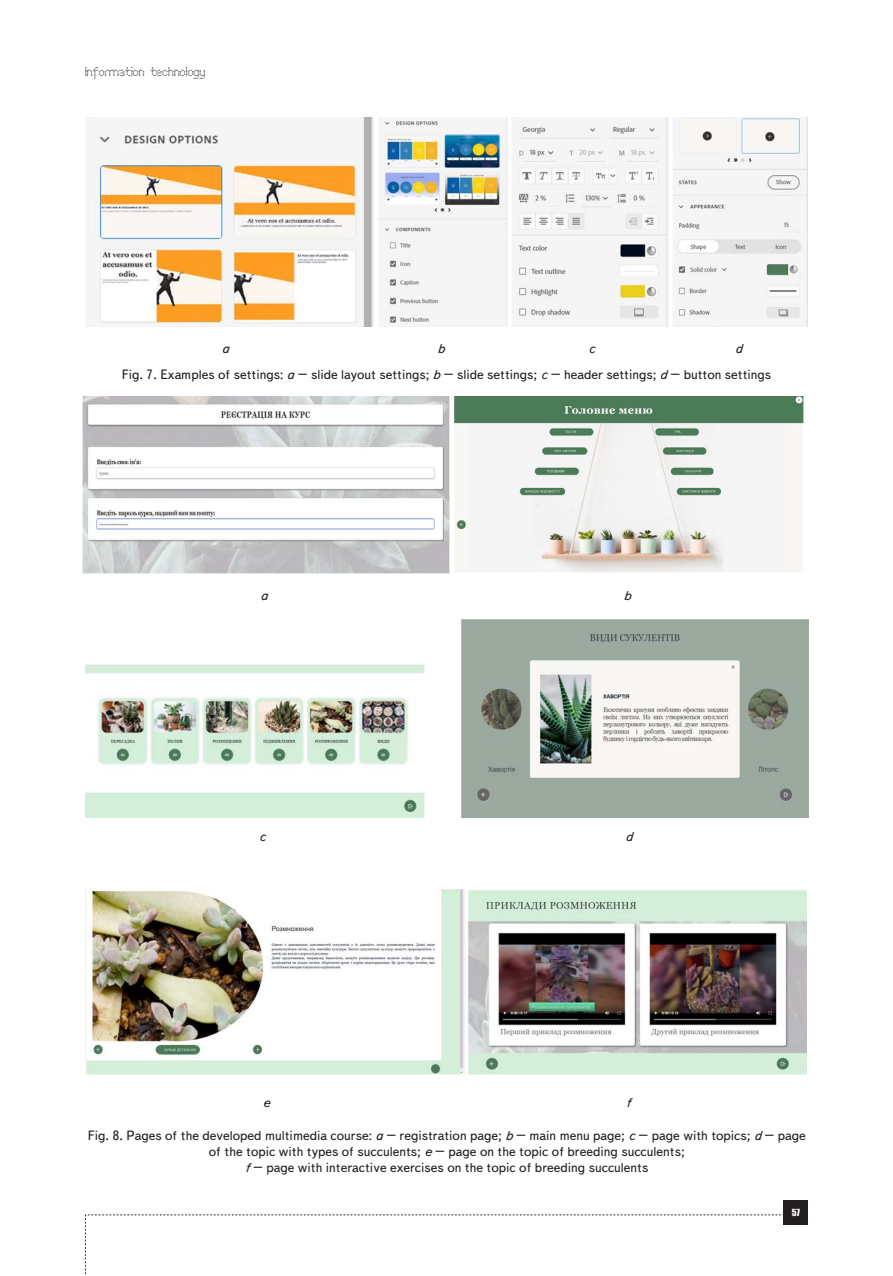
<style>
.page{position:relative;width:893px;height:1276px;background:#fff}
.page>*{position:absolute;margin:0;border:0;box-sizing:border-box;transform-origin:0 0}
.Рисунок{font:13.5px/16.2px "Text Book C";color:#231f20;text-align:center}
.Рисунок-2{font:italic 13.5px "Text Book C";color:#231f20}
.t1{font:12px "Perfo";letter-spacing:.015em;color:#231f20}
.t2{font:9px "Impact";color:#fff}
.s1{font-style:italic}
</style>
<div class="page">
<svg style="left:85px;top:1214px;width:699px;height:62px"></svg>
<div style="left:784px;top:1200px;width:24px;height:24px;background:#231f20"></div>
<img style="left:86px;top:117px;width:288px;height:209px">
<img style="left:378px;top:117px;width:129px;height:209px">
<img style="left:512px;top:117px;width:156px;height:209px">
<img style="left:672px;top:117px;width:136px;height:209px">
<img style="left:82px;top:397px;width:368px;height:176px">
<img style="left:454px;top:397px;width:349px;height:175px">
<img style="left:85px;top:664px;width:340px;height:154px">
<img style="left:461px;top:619px;width:347px;height:199px">
<img style="left:85px;top:888px;width:380px;height:186px">
<img style="left:468px;top:890px;width:338px;height:184px">
<p class="t1" style="left:85px;top:65px;width:122px">Information technology</p>
<p class="Рисунок-2" style="left:222px;top:340px;width:9px">a</p>
<p class="Рисунок-2" style="left:438px;top:340px;width:9px">b</p>
<p class="Рисунок-2" style="left:588px;top:340px;width:8px">c</p>
<p class="Рисунок-2" style="left:735px;top:340px;width:9px">d</p>
<p class="Рисунок" style="left:122px;top:366px;width:651px">Fig. 7. Examples of settings: <span class="s1">a</span> – slide layout settings; <span class="s1">b</span> – slide settings; <span class="s1">c</span> – header settings; <span class="s1">d</span> – button settings</p>
<p class="Рисунок-2" style="left:260px;top:588px;width:9px">a</p>
<p class="Рисунок-2" style="left:624px;top:588px;width:9px">b</p>
<p class="Рисунок-2" style="left:259px;top:829px;width:8px">c</p>
<p class="Рисунок-2" style="left:625px;top:829px;width:9px">d</p>
<p class="Рисунок-2" style="left:263px;top:1095px;width:9px">e</p>
<p class="Рисунок-2" style="left:626px;top:1095px;width:6px">f</p>
<p class="Рисунок" style="left:88px;top:1127px;width:720px">Fig. 8. Pages of the developed multimedia course: <span class="s1">a</span> – registration page; <span class="s1">b</span> – main menu page; <span class="s1">c</span> – page with topics; <span class="s1">d</span> – page of the topic with types of succulents; <span class="s1">e</span> – page on the topic of breeding succulents;<br><span class="s1">f</span> – page with interactive exercises on the topic of breeding succulents</p>
<p class="t2" style="left:792px;top:1205px;width:10px">57</p>
</div>
